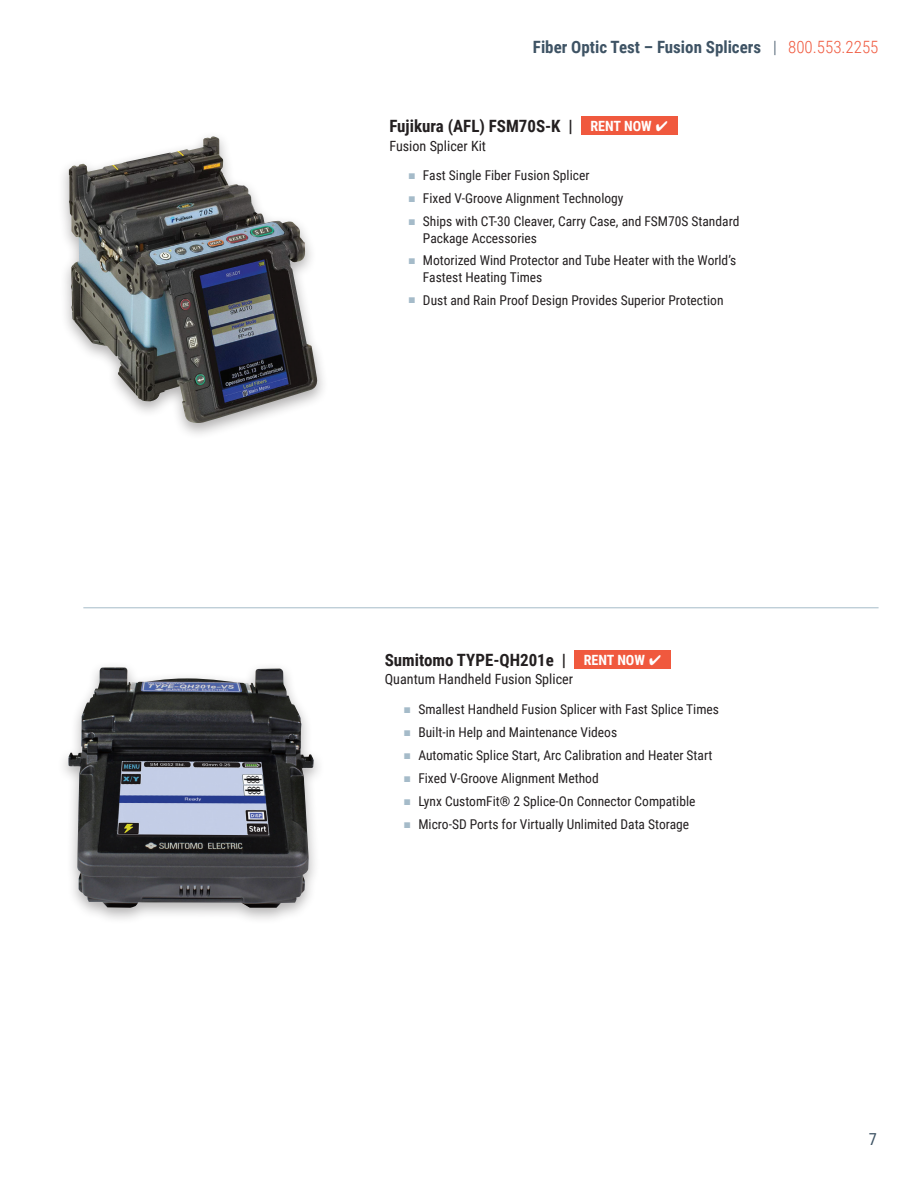
<style>
.page{position:relative;width:918px;height:1188px;background:#fff}
.page>*{position:absolute;margin:0;border:0;box-sizing:border-box;transform-origin:0 0}
.Equip_Name{font:700 16.95px "Roboto Condensed";color:#231f20}
.t1{font:700 16.95px "Roboto Condensed";color:#3e5364}
.t2{font:300 16.95px "Roboto Condensed";color:#f0593e}
.t3{font:16.5px "Roboto Condensed";color:#3e5364}
.Equip_Sub_Name{font:14.1px "Roboto Condensed";color:#231f20}
.TOC_Category{font:700 14.1px "Roboto Condensed";color:#fff}
.t4{font:13.5px/16.2px "Roboto Condensed";color:#231f20}
.s1{color:#3e5364}
.s2{color:#a5bbc9}
</style>
<div class="page">
<hr style="left:83px;top:607px;width:796px;height:1px;background:#a5bbc9">
<div style="left:574px;top:650px;width:97px;height:19px;background:#f0593e"></div>
<div style="left:581px;top:117px;width:97px;height:18px;background:#f0593e"></div>
<div style="left:58px;top:131px;width:270px;height:308px;background:#231f20;opacity:.35"></div>
<img style="left:69px;top:136px;width:250px;height:287px">
<div style="left:57px;top:661px;width:268px;height:264px;background:#231f20;opacity:.35"></div>
<img style="left:68px;top:668px;width:246px;height:240px">
<p class="t1" style="left:533px;top:35px;width:230px">Fiber Optic Test – Fusion Splicers</p>
<p class="t2" style="left:773px;top:35px;width:107px"><span class="s1">|</span> 800.553.2255</p>
<p class="Equip_Name" style="left:389px;top:114px;width:185px">Fujikura (AFL) FSM70S-K |</p>
<p class="TOC_Category" style="left:590px;top:116px;width:79px">RENT NOW ✔</p>
<p class="Equip_Sub_Name" style="left:389px;top:136px;width:98px">Fusion Splicer Kit</p>
<p class="t4" style="left:409px;top:167px;width:182px"><span class="s2">■</span> Fast Single Fiber Fusion Splicer</p>
<p class="t4" style="left:409px;top:190px;width:216px"><span class="s2">■</span> Fixed V-Groove Alignment Technology</p>
<p class="t4" style="left:423px;top:213px;width:318px;text-indent:-14px"><span class="s2">■</span> Ships with CT-30 Cleaver, Carry Case, and FSM70S Standard<br>Package Accessories</p>
<p class="t4" style="left:423px;top:252px;width:315px;text-indent:-14px"><span class="s2">■</span> Motorized Wind Protector and Tube Heater with the World’s<br>Fastest Heating Times</p>
<p class="t4" style="left:409px;top:291px;width:316px"><span class="s2">■</span> Dust and Rain Proof Design Provides Superior Protection</p>
<p class="Equip_Name" style="left:385px;top:648px;width:183px">Sumitomo TYPE-QH201e |</p>
<p class="TOC_Category" style="left:584px;top:650px;width:79px">RENT NOW ✔</p>
<p class="Equip_Sub_Name" style="left:385px;top:669px;width:190px">Quantum Handheld Fusion Splicer</p>
<p class="t4" style="left:404px;top:701px;width:316px"><span class="s2">■</span> Smallest Handheld Fusion Splicer with Fast Splice Times</p>
<p class="t4" style="left:404px;top:724px;width:214px"><span class="s2">■</span> Built-in Help and Maintenance Videos</p>
<p class="t4" style="left:404px;top:746px;width:310px"><span class="s2">■</span> Automatic Splice Start, Arc Calibration and Heater Start</p>
<p class="t4" style="left:404px;top:769px;width:196px"><span class="s2">■</span> Fixed V-Groove Alignment Method</p>
<p class="t4" style="left:404px;top:792px;width:293px"><span class="s2">■</span> Lynx CustomFit® 2 Splice-On Connector Compatible</p>
<p class="t4" style="left:404px;top:815px;width:286px"><span class="s2">■</span> Micro-SD Ports for Virtually Unlimited Data Storage</p>
<p class="t3" style="left:869px;top:1128px;width:10px">7</p>
</div>
